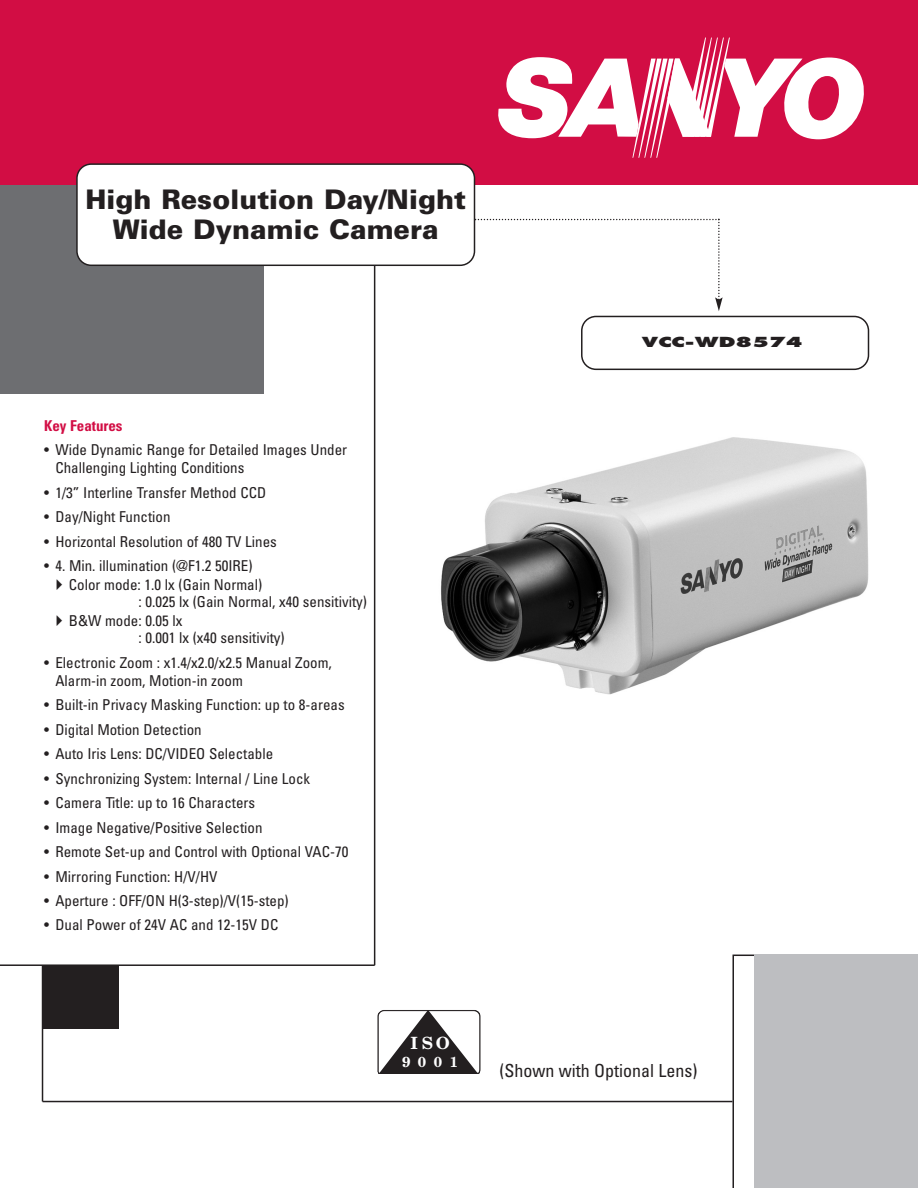
<style>
.page{position:relative;width:918px;height:1188px;background:#fff}
.page>*{position:absolute;margin:0;border:0;box-sizing:border-box;transform-origin:0 0}
.t1{font:900 27px/30px "Univers";color:#231f20;text-align:center}
.t2{font:condensed 18px "Univers";color:#231f20}
.t3{font:700 16.8px "New Century Schlbk";color:#fff}
.t4{font:condensed 15px/18px "Univers";color:#231f20}
.t5{font:700 condensed 15px "Univers";color:#d20d44}
.t6{font:700 14.55px "New Century Schlbk";color:#fff}
.t7{font:800 13.5px "Futura";color:#231f20;scale:1.5 1}
</style>
<div class="page">
<div style="left:0;top:175px;width:263px;height:219px;background:#6d6e71"></div>
<div style="left:0;top:0;width:918px;height:185px;background:#d20d44"></div>
<img style="left:441px;top:437px;width:428px;height:258px">
<hr style="left:42px;top:965px;width:1px;height:136px;background:#231f20">
<svg style="left:732px;top:955px;width:23px;height:233px"></svg>
<hr style="left:43px;top:1101px;width:689px;height:1px;background:#231f20">
<svg style="left:76px;top:38px;width:793px;height:332px"></svg>
<div style="left:755px;top:955px;width:163px;height:233px;background:#bdbec1"></div>
<svg style="left:377px;top:1010px;width:103px;height:64px"></svg>
<hr style="left:374px;top:265px;width:1px;height:700px;background:#231f20">
<div style="left:42px;top:965px;width:77px;height:64px;background:#231f20"></div>
<hr style="left:0;top:964px;width:375px;height:2px;background:#231f20">
<h1 class="t1" style="left:85px;top:187px;width:382px">High Resolution Day/Night<br>Wide Dynamic Camera</h1>
<p class="t5" style="left:44px;top:420px;width:80px">Key Features</p>
<p class="t4" style="left:55px;top:442px;width:293px;text-indent:-11px">• Wide Dynamic Range for Detailed Images Under<br>Challenging Lighting Conditions</p>
<p class="t4" style="left:44px;top:485px;width:224px">• 1/3” Interline Transfer Method CCD</p>
<p class="t4" style="left:44px;top:509px;width:128px">• Day/Night Function</p>
<p class="t4" style="left:44px;top:534px;width:234px">• Horizontal Resolution of 480 TV Lines</p>
<p class="t4" style="left:69px;top:558px;width:195px;line-height:18.8px;text-indent:-25px">• 4. Min. illumination (@F1.2 50IRE)<br>Color mode: 1.0 lx (Gain Normal)</p>
<p class="t4" style="left:69px;top:594px;width:300px;line-height:18.8px;text-indent:70px">: 0.025 lx (Gain Normal, x40 sensitivity)<br>B&amp;W mode: 0.05 lx</p>
<p class="t4" style="left:139px;top:630px;width:148px">: 0.001 lx (x40 sensitivity)</p>
<p class="t4" style="left:55px;top:655px;width:278px;text-indent:-11px">• Electronic Zoom : x1.4/x2.0/x2.5 Manual Zoom,<br>Alarm-in zoom, Motion-in zoom</p>
<p class="t4" style="left:44px;top:697px;width:302px">• Built-in Privacy Masking Function: up to 8-areas</p>
<p class="t4" style="left:44px;top:722px;width:159px">• Digital Motion Detection</p>
<p class="t4" style="left:44px;top:746px;width:231px">• Auto Iris Lens: DC/VIDEO Selectable</p>
<p class="t4" style="left:44px;top:771px;width:268px">• Synchronizing System: Internal / Line Lock</p>
<p class="t4" style="left:44px;top:795px;width:213px">• Camera Title: up to 16 Characters</p>
<p class="t4" style="left:44px;top:820px;width:220px">• Image Negative/Positive Selection</p>
<p class="t4" style="left:44px;top:844px;width:306px">• Remote Set-up and Control with Optional VAC-70</p>
<p class="t4" style="left:44px;top:869px;width:175px">• Mirroring Function: H/V/HV</p>
<p class="t4" style="left:44px;top:893px;width:246px">• Aperture : OFF/ON H(3-step)/V(15-step)</p>
<p class="t4" style="left:44px;top:918px;width:236px">• Dual Power of 24V AC and 12-15V DC</p>
<p class="t7" style="left:642px;top:336px;width:109px">VCC-WD8574</p>
<p class="t3" style="left:410px;top:1036px;width:41px">ISO</p>
<p class="t6" style="left:402px;top:1056px;width:58px">9001</p>
<p class="t2" style="left:500px;top:1064px;width:200px">(Shown with Optional Lens)</p>
</div>
